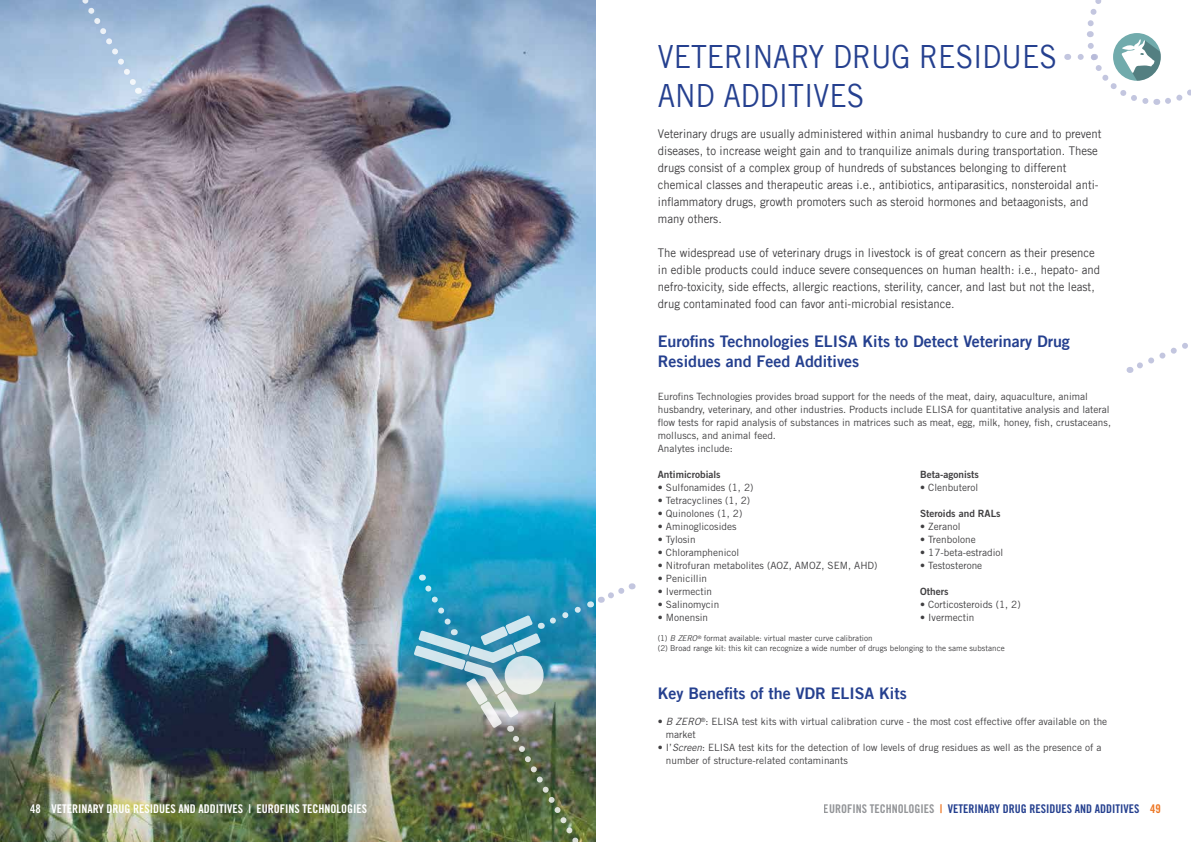
<style>
.page{position:relative;width:1191px;height:842px;background:#fff}
.page>*{position:absolute;margin:0;border:0;box-sizing:border-box;transform-origin:0 0}
.t1{font:32px/38.4px "Trade Gothic LT";color:#25408f;scale:.89 1}
.t2{font:16px/20px "Trade Gothic LT Bold Two";color:#25408f}
.t3{font:12px/17px "Trade Gothic LT";color:#414042;scale:.95 1}
.t4{font:12px "Trade Gothic LT Std Bd Cn 20";color:#fff}
.t5{font:12px "Trade Gothic LT Std Bd Cn 20";color:#25408f}
.t6{font:10px/13px "Trade Gothic LT Std";color:#414042}
.t7{font:10px "Trade Gothic LT Std Bd 2";color:#414042}
.t8{font:8px/9.6px "Trade Gothic LT";color:#414042}
.s1{font-style:italic}
.s2{color:#939598}
.s3{color:#ed7623}
</style>
<div class="page">
<svg style="left:1080px;top:0;width:111px;height:105px"></svg>
<img style="left:0;top:0;width:595px;height:842px">
<img style="left:414px;top:575px;width:218px;height:267px">
<svg style="left:36px;top:0;width:107px;height:94px;background:#a7c1dd"></svg>
<svg style="left:1127px;top:343px;width:61px;height:30px"></svg>
<h1 class="t1" style="left:658px;top:37px;width:450px">VETERINARY DRUG RESIDUES<br>AND ADDITIVES</h1>
<p class="t3" style="left:658px;top:125px;width:469px">Veterinary drugs are usually administered within animal husbandry to cure and to prevent diseases, to increase weight gain and to tranquilize animals during transportation. These drugs consist of a complex group of hundreds of substances belonging to different chemical classes and therapeutic areas i.e., antibiotics, antiparasitics, nonsteroidal anti&shy;inflammatory drugs, growth promoters such as steroid hormones and betaagonists, and many others.</p>
<p class="t3" style="left:658px;top:244px;width:467px">The widespread use of veterinary drugs in livestock is of great concern as their presence in edible products could induce severe consequences on human health: i.e., hepato- and nefro-toxicity, side effects, allergic reactions, sterility, cancer, and last but not the least, drug contaminated food can favor anti-microbial resistance.</p>
<h2 class="t2" style="left:658px;top:331px;width:413px">Eurofins Technologies ELISA Kits to Detect Veterinary Drug<br>Residues and Feed Additives</h2>
<p class="t6" style="left:658px;top:390px;width:454px">Eurofins Technologies provides broad support for the needs of the meat, dairy, aquaculture, animal husbandry, veterinary, and other industries. Products include ELISA for quantitative analysis and lateral flow tests for rapid analysis of substances in matrices such as meat, egg, milk, honey, fish, crustaceans, molluscs, and animal feed.<br>Analytes include:</p>
<p class="t7" style="left:658px;top:468px;width:64px">Antimicrobials</p>
<p class="t6" style="left:658px;top:481px;width:97px">• Sulfonamides (1, 2)</p>
<p class="t6" style="left:658px;top:494px;width:94px">• Tetracyclines (1, 2)</p>
<p class="t6" style="left:658px;top:507px;width:86px">• Quinolones (1, 2)</p>
<p class="t6" style="left:658px;top:520px;width:80px">• Aminoglicosides</p>
<p class="t6" style="left:658px;top:533px;width:39px">• Tylosin</p>
<p class="t6" style="left:658px;top:546px;width:83px">• Chloramphenicol</p>
<p class="t6" style="left:658px;top:559px;width:221px">• Nitrofuran metabolites (AOZ, AMOZ, SEM, AHD)</p>
<p class="t6" style="left:658px;top:572px;width:51px">• Penicillin</p>
<p class="t6" style="left:658px;top:585px;width:56px">• Ivermectin</p>
<p class="t6" style="left:658px;top:598px;width:63px">• Salinomycin</p>
<p class="t6" style="left:658px;top:611px;width:52px">• Monensin</p>
<p class="t7" style="left:920px;top:468px;width:60px">Beta-agonists</p>
<p class="t6" style="left:920px;top:481px;width:60px">• Clenbuterol</p>
<p class="t7" style="left:920px;top:507px;width:82px">Steroids and RALs</p>
<p class="t6" style="left:920px;top:520px;width:42px">• Zeranol</p>
<p class="t6" style="left:920px;top:533px;width:57px">• Trenbolone</p>
<p class="t6" style="left:920px;top:546px;width:85px">• 17-beta-estradiol</p>
<p class="t6" style="left:920px;top:559px;width:64px">• Testosterone</p>
<p class="t7" style="left:920px;top:585px;width:30px">Others</p>
<p class="t6" style="left:920px;top:598px;width:102px">• Corticosteroids (1, 2)</p>
<p class="t6" style="left:920px;top:611px;width:56px">• Ivermectin</p>
<p class="t8" style="left:658px;top:633px;width:348px">(1) <span class="s1">B ZERO</span><sup>®</sup> format available: virtual master curve calibration<br>(2) Broad range kit: this kit can recognize a wide number of drugs belonging to the same substance</p>
<h2 class="t2" style="left:658px;top:683px;width:250px">Key Benefits of the VDR ELISA Kits</h2>
<p class="t6" style="left:666px;top:715px;width:443px;text-indent:-8px">• <span class="s1">B ZERO</span><sup>®</sup>: ELISA test kits with virtual calibration curve - the most cost effective offer available on the market</p>
<p class="t6" style="left:666px;top:741px;width:437px;text-indent:-8px">• I’<span class="s1">Screen</span>: ELISA test kits for the detection of low levels of drug residues as well as the presence of a number of structure-related contaminants</p>
<p class="t4" style="left:30px;top:802px;width:338px">48 VETERINARY DRUG RESIDUES AND ADDITIVES | EUROFINS TECHNOLOGIES</p>
<p class="t5" style="left:823px;top:802px;width:338px"><span class="s2">EUROFINS TECHNOLOGIES</span> <span class="s3">|</span> VETERINARY DRUG RESIDUES AND ADDITIVES <span class="s3">49</span></p>
</div>
